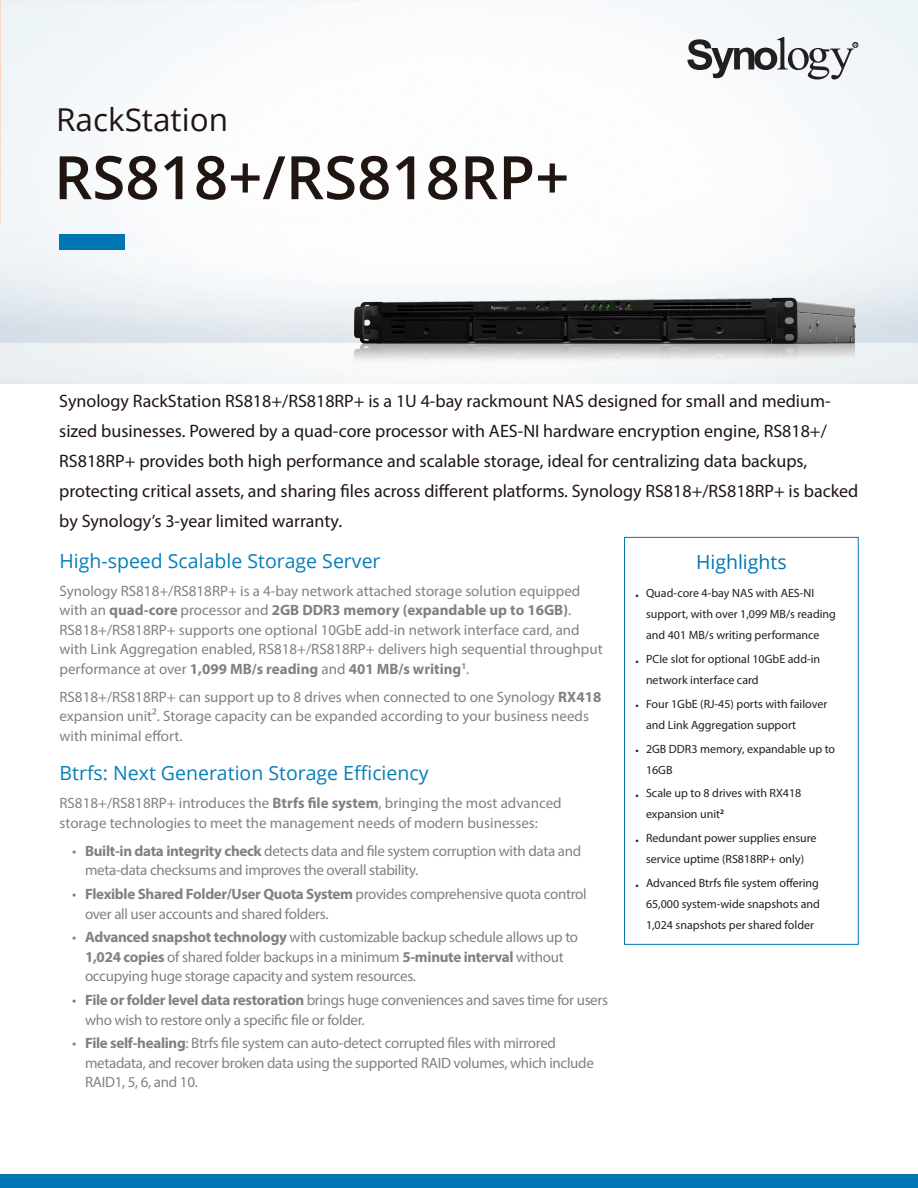
<style>
.page{position:relative;width:918px;height:1188px;background:#fff}
.page>*{position:absolute;margin:0;border:0;box-sizing:border-box;transform-origin:0 0}
.Model_Name{font:600 60px "Open Sans";color:#211512}
.Product_Type{font:31.5px "Open Sans";color:#211512}
.Chapter_Title_1{font:19.5px "Open Sans";color:#057eba}
.Selling_Title{font:19.5px "Open Sans";color:#0075b4}
.Introduction{font:18px/30px "Myriad Pro";color:#211512}
.Body_Content{font:15px/19.5px "Myriad Pro";letter-spacing:-.01em;color:#808183}
.t1{font:12px/21px "Myriad Pro";color:#231f20}
.s1{font-weight:700}
.s2{color:#7e7f83}
</style>
<div class="page">
<div style="left:0;top:1174px;width:918px;height:14px;background:#0075b4"></div>
<img style="left:1px;top:0;width:917px;height:383px">
<svg style="left:687px;top:37px;width:171px;height:43px"></svg>
<div style="left:59px;top:234px;width:66px;height:15px;background:#0075b4"></div>
<div style="left:624px;top:537px;width:234px;height:408px;border:1px solid #0075b4"></div>
<img style="left:352px;top:298px;width:507px;height:70px">
<p class="Product_Type" style="left:56px;top:98px;width:173px">RackStation</p>
<p class="Model_Name" style="left:54px;top:136px;width:517px">RS818+/RS818RP+</p>
<p class="Introduction" style="left:59px;top:386px;width:801px">Synology RackStation RS818+/RS818RP+ is a 1U 4-bay rackmount NAS designed for small and medium&shy;sized businesses. Powered by a quad-core processor with AES-NI hardware encryption engine, RS818+/ RS818RP+ provides both high performance and scalable storage, ideal for centralizing data backups, protecting critical assets, and sharing files across different platforms. Synology RS818+/RS818RP+ is backed by Synology’s 3-year limited warranty.</p>
<p class="Chapter_Title_1" style="left:60px;top:547px;width:323px">High-speed Scalable Storage Server</p>
<p class="Body_Content" style="left:60px;top:581px;width:545px">Synology RS818+/RS818RP+ is a 4-bay network attached storage solution equipped with an <span class="s1">quad-core</span> processor and <span class="s1">2GB DDR3 memory (expandable up to 16GB)</span>.<br>RS818+/RS818RP+ supports one optional 10GbE add-in network interface card, and with Link Aggregation enabled, RS818+/RS818RP+ delivers high sequential throughput performance at over <span class="s1">1,099 MB/s reading</span> and <span class="s1">401 MB/s writing</span><sup>1</sup>.</p>
<p class="Body_Content" style="left:60px;top:687px;width:543px">RS818+/RS818RP+ can <span class="s2">supp</span>ort up to 8 drives when connected to one Synology <span class="s1">RX418 </span>expansion unit2. Storage capacity can be expanded according to your business needs with minimal effort.</p>
<p class="Chapter_Title_1" style="left:60px;top:760px;width:371px">Btrfs: Next Generation Storage Efficiency</p>
<p class="Body_Content" style="left:60px;top:793px;width:504px">RS818+/RS818RP+ introduces the <span class="s1">Btrfs file system</span>, bringing the most advanced storage technologies to meet the management needs of modern businesses:</p>
<p class="Body_Content" style="left:85px;top:841px;width:498px;text-indent:-13px">• <span class="s1">Built-in data integrity check</span> detects data and file system corruption with data and meta-data checksums and improves the overall stability.</p>
<p class="Body_Content" style="left:85px;top:884px;width:503px;text-indent:-13px">• <span class="s1">Flexible Shared Folder/User Quota System</span> provides comprehensive quota control over all user accounts and shared folders.</p>
<p class="Body_Content" style="left:85px;top:927px;width:495px;text-indent:-13px">• <span class="s1">Advanced snapshot technology</span> with customizable backup schedule allows up to<br><span class="s1">1,024 copies</span> of shared folder backups in a minimum <span class="s1">5-minute interval</span> without occupying huge storage capacity and system resources.</p>
<p class="Body_Content" style="left:85px;top:990px;width:525px;text-indent:-13px">• <span class="s1">File or folder level data restoration</span> brings huge conveniences and saves time for users who wish to restore only a specific file or folder.</p>
<p class="Body_Content" style="left:85px;top:1033px;width:510px;text-indent:-13px">• <span class="s1">File self-healing</span>: Btrfs file system can auto-detect corrupted files with mirrored metadata, and recover broken data using the supported RAID volumes, which include<br>RAID1, 5, 6, and 10.</p>
<p class="Selling_Title" style="left:696px;top:549px;width:92px">Highlights</p>
<p class="t1" style="left:646px;top:582px;width:191px;text-indent:-11px">• Quad-core 4-bay NAS with AES-NI support, with over 1,099 MB/s reading and 401 MB/s writing performance</p>
<p class="t1" style="left:646px;top:648px;width:176px;text-indent:-11px">• PCIe slot for optional 10GbE add-in network interface card</p>
<p class="t1" style="left:646px;top:693px;width:183px;text-indent:-11px">• Four 1GbE (RJ-45) ports with failover and Link Aggregation support</p>
<p class="t1" style="left:646px;top:738px;width:191px;text-indent:-11px">• 2GB DDR3 memory, expandable up to<br>16GB</p>
<p class="t1" style="left:646px;top:783px;width:157px;text-indent:-11px">• Scale up to 8 drives with RX418 expansion unit<sup>2</sup></p>
<p class="t1" style="left:635px;top:828px;width:183px;text-align:center">• Redundant power supplies ensure service uptime (RS818RP+ only)</p>
<p class="t1" style="left:646px;top:873px;width:175px;text-align:justify;text-indent:-11px">• Advanced Btrfs file system offering 65,000 system-wide snapshots and 1,024 snapshots per shared folder</p>
</div>
